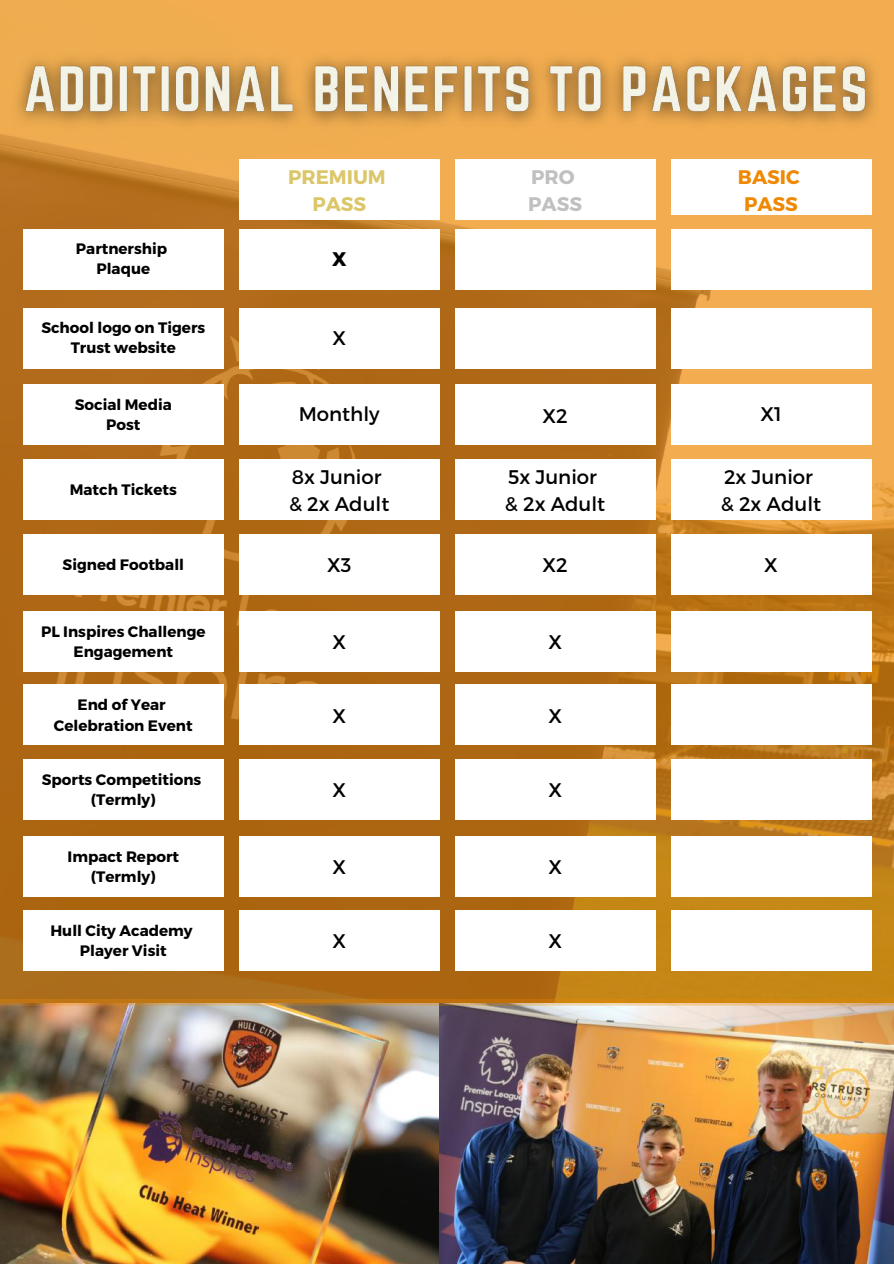
<style>
.page{position:relative;width:894px;height:1264px;background:#fff}
.page>*{position:absolute;margin:0;border:0;box-sizing:border-box;transform-origin:0 0}
.t1{font:19.65px/27.5px "Montserrat";color:#000}
.t2{font:700 19.65px/27.5px "Montserrat";color:#dbc769;text-align:center}
.t3{font:700 19.65px/27.5px "Montserrat";color:#ef8903;text-align:center}
.t4{font:700 19.65px/27.5px "Montserrat";color:#c0c0c0}
.t5{font:700 19.65px "Montserrat";color:#000}
.t6{font:700 15.15px/20.5px "Montserrat";color:#000;text-align:center}
</style>
<div class="page">
<img style="left:0;top:0;width:893px;height:998px">
<div style="left:670px;top:159px;width:201px;height:55px;background:#fff"></div>
<div style="left:455px;top:159px;width:200px;height:61px;background:#fff"></div>
<div style="left:23px;top:229px;width:201px;height:60px;background:#fff"></div>
<div style="left:239px;top:229px;width:200px;height:60px;background:#fff"></div>
<div style="left:455px;top:229px;width:200px;height:60px;background:#fff"></div>
<div style="left:670px;top:229px;width:201px;height:60px;background:#fff"></div>
<div style="left:239px;top:159px;width:200px;height:61px;background:#fff"></div>
<div style="left:23px;top:308px;width:201px;height:60px;background:#fff"></div>
<div style="left:239px;top:308px;width:200px;height:60px;background:#fff"></div>
<div style="left:455px;top:308px;width:200px;height:60px;background:#fff"></div>
<div style="left:670px;top:308px;width:201px;height:60px;background:#fff"></div>
<div style="left:23px;top:384px;width:201px;height:61px;background:#fff"></div>
<div style="left:239px;top:384px;width:200px;height:61px;background:#fff"></div>
<div style="left:455px;top:384px;width:200px;height:61px;background:#fff"></div>
<div style="left:670px;top:384px;width:201px;height:61px;background:#fff"></div>
<div style="left:23px;top:459px;width:201px;height:61px;background:#fff"></div>
<div style="left:239px;top:459px;width:200px;height:61px;background:#fff"></div>
<div style="left:455px;top:459px;width:200px;height:61px;background:#fff"></div>
<div style="left:670px;top:459px;width:201px;height:61px;background:#fff"></div>
<div style="left:23px;top:534px;width:201px;height:61px;background:#fff"></div>
<div style="left:239px;top:534px;width:200px;height:61px;background:#fff"></div>
<div style="left:455px;top:534px;width:200px;height:61px;background:#fff"></div>
<div style="left:670px;top:534px;width:201px;height:61px;background:#fff"></div>
<div style="left:23px;top:611px;width:201px;height:60px;background:#fff"></div>
<div style="left:239px;top:611px;width:200px;height:60px;background:#fff"></div>
<div style="left:455px;top:611px;width:200px;height:60px;background:#fff"></div>
<div style="left:670px;top:611px;width:201px;height:60px;background:#fff"></div>
<div style="left:23px;top:684px;width:201px;height:61px;background:#fff"></div>
<div style="left:239px;top:684px;width:200px;height:61px;background:#fff"></div>
<div style="left:455px;top:684px;width:200px;height:61px;background:#fff"></div>
<div style="left:670px;top:684px;width:201px;height:61px;background:#fff"></div>
<div style="left:23px;top:759px;width:201px;height:61px;background:#fff"></div>
<div style="left:239px;top:759px;width:200px;height:61px;background:#fff"></div>
<div style="left:455px;top:759px;width:200px;height:61px;background:#fff"></div>
<div style="left:670px;top:759px;width:201px;height:61px;background:#fff"></div>
<div style="left:23px;top:836px;width:201px;height:60px;background:#fff"></div>
<div style="left:239px;top:836px;width:200px;height:60px;background:#fff"></div>
<div style="left:455px;top:836px;width:200px;height:60px;background:#fff"></div>
<div style="left:670px;top:836px;width:201px;height:60px;background:#fff"></div>
<div style="left:23px;top:909px;width:201px;height:61px;background:#fff"></div>
<div style="left:239px;top:909px;width:200px;height:61px;background:#fff"></div>
<div style="left:455px;top:909px;width:200px;height:61px;background:#fff"></div>
<div style="left:670px;top:909px;width:201px;height:61px;background:#fff"></div>
<img style="left:0;top:1005px;width:439px;height:258px">
<img style="left:439px;top:1005px;width:454px;height:258px">
<img style="left:0;top:31px;width:893px;height:119px">
<svg style="left:0;top:998px;width:893px;height:7px"></svg>
<p class="t2" style="left:288px;top:162px;width:99px">PREMIUM<br>PASS</p>
<p class="t4" style="left:528px;top:162px;width:55px">PRO<br>PASS</p>
<p class="t3" style="left:737px;top:162px;width:63px">BASIC<br>PASS</p>
<p class="t6" style="left:76px;top:237px;width:93px">Partnership<br>Plaque</p>
<p class="t5" style="left:332px;top:246px;width:16px">X</p>
<p class="t6" style="left:41px;top:316px;width:165px">School logo on Tigers<br>Trust website</p>
<p class="t1" style="left:332px;top:323px;width:15px">X</p>
<p class="t6" style="left:75px;top:393px;width:98px">Social Media<br>Post</p>
<p class="t1" style="left:298px;top:399px;width:82px">Monthly</p>
<p class="t1" style="left:542px;top:401px;width:27px">X2</p>
<p class="t1" style="left:760px;top:399px;width:23px">X1</p>
<p class="t6" style="left:70px;top:479px;width:108px">Match Tickets</p>
<p class="t1" style="left:289px;top:462px;width:102px">8x Junior &amp; 2x Adult</p>
<p class="t1" style="left:505px;top:462px;width:102px">5x Junior &amp; 2x Adult</p>
<p class="t1" style="left:720px;top:462px;width:102px">2x Junior &amp; 2x Adult</p>
<p class="t6" style="left:63px;top:553px;width:123px">Signed Football</p>
<p class="t1" style="left:327px;top:550px;width:26px">X3</p>
<p class="t1" style="left:542px;top:550px;width:27px">X2</p>
<p class="t1" style="left:764px;top:550px;width:15px">X</p>
<p class="t6" style="left:41px;top:620px;width:166px">PL Inspires Challenge<br>Engagement</p>
<p class="t1" style="left:332px;top:627px;width:15px">X</p>
<p class="t1" style="left:548px;top:627px;width:15px">X</p>
<p class="t6" style="left:54px;top:693px;width:140px">End of Year<br>Celebration Event</p>
<p class="t1" style="left:332px;top:701px;width:15px">X</p>
<p class="t1" style="left:548px;top:701px;width:15px">X</p>
<p class="t6" style="left:42px;top:768px;width:161px">Sports Competitions (Termly)</p>
<p class="t1" style="left:332px;top:775px;width:15px">X</p>
<p class="t1" style="left:548px;top:775px;width:15px">X</p>
<p class="t6" style="left:67px;top:845px;width:113px">Impact Report (Termly)</p>
<p class="t1" style="left:332px;top:852px;width:15px">X</p>
<p class="t1" style="left:548px;top:852px;width:15px">X</p>
<p class="t6" style="left:50px;top:919px;width:144px">Hull City Academy<br>Player Visit</p>
<p class="t1" style="left:332px;top:926px;width:15px">X</p>
<p class="t1" style="left:548px;top:926px;width:15px">X</p>
</div>
